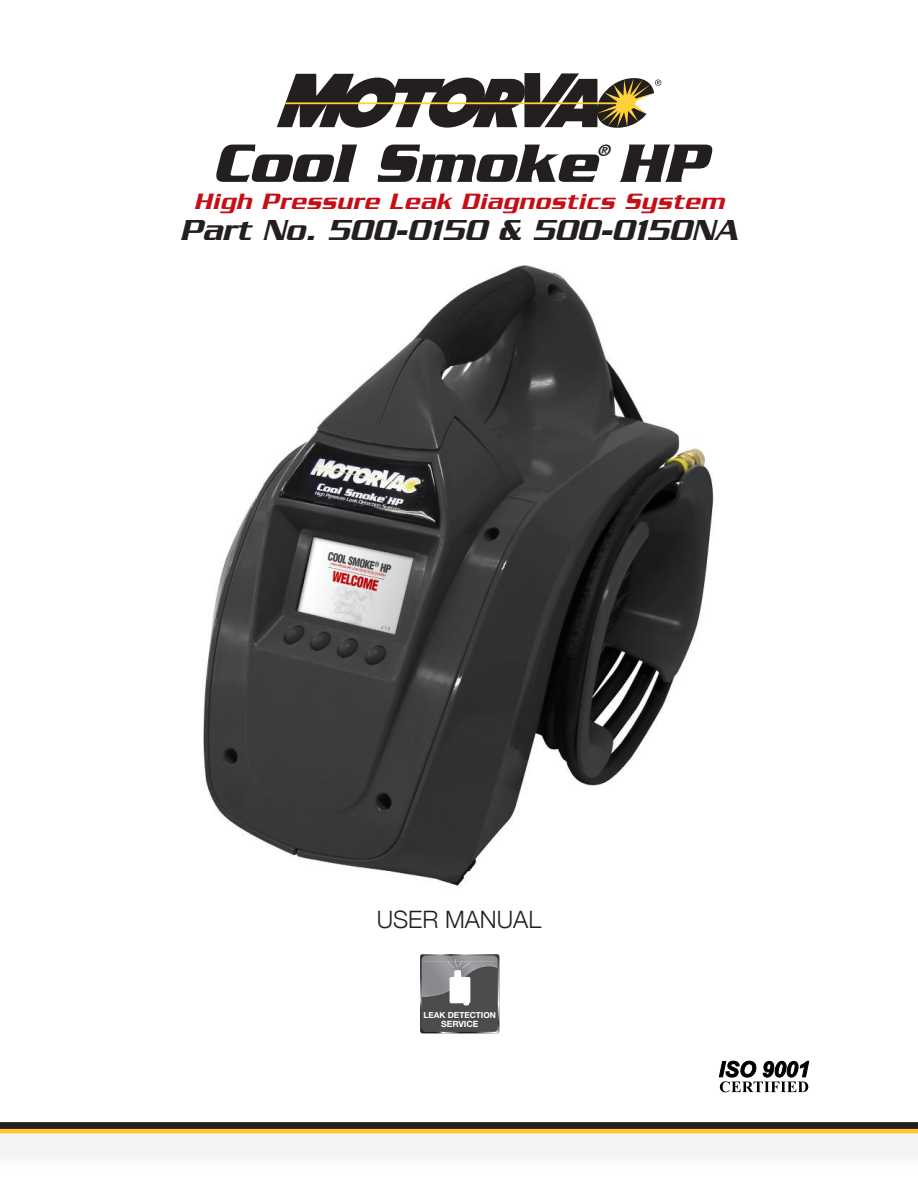
<style>
.page{position:relative;width:918px;height:1188px;background:#fff}
.page>*{position:absolute;margin:0;border:0;box-sizing:border-box;transform-origin:0 0}
.t1{font:italic 700 58.35px "Serpentine Std";color:#241f1f}
.t2{font:italic 500 31.2px "Serpentine Std";color:#241f1f}
.t3{font:italic 500 24px "Serpentine Std";letter-spacing:.03em;color:#c60e16}
.t4{font:300 24px "Helvetica Neue";color:#241f1f}
.t5{font:italic 700 18px "Serpentine Std";color:#241f1f}
.t6{font:700 8.7px "Helvetica Neue";color:#fff}
.t7{font:700 8.25px "Helvetica Neue";color:#fff}
</style>
<div class="page">
<img style="left:203px;top:265px;width:511px;height:621px">
<div style="left:0;top:1134px;width:918px;height:54px;background:#f9f9f9"></div>
<svg style="left:0;top:1122px;width:918px;height:7px;background:#2a2422"></svg>
<hr style="left:0;top:1129px;width:918px;height:4px;background:#ffc729">
<svg style="left:277px;top:73px;width:384px;height:55px"></svg>
<svg style="left:420px;top:954px;width:80px;height:80px;background:#777577"></svg>
<svg style="left:718px;top:1061px;width:91px;height:31px"></svg>
<h1 class="t1" style="left:212px;top:129px;width:496px">Cool Smoke HP</h1>
<p class="t5" style="left:596px;top:140px;width:16px">®</p>
<p class="t3" style="left:194px;top:188px;width:532px">High Pressure Leak Diagnostics System</p>
<h2 class="t2" style="left:180px;top:213px;width:559px">Part No. 500-0150 &amp; 500-0150NA</h2>
<p class="t4" style="left:377px;top:900px;width:166px">USER MANUAL</p>
<p class="t7" style="left:424px;top:1010px;width:74px">LEAK DETECTION</p>
<p class="t6" style="left:441px;top:1019px;width:39px">SERVICE</p>
</div>
